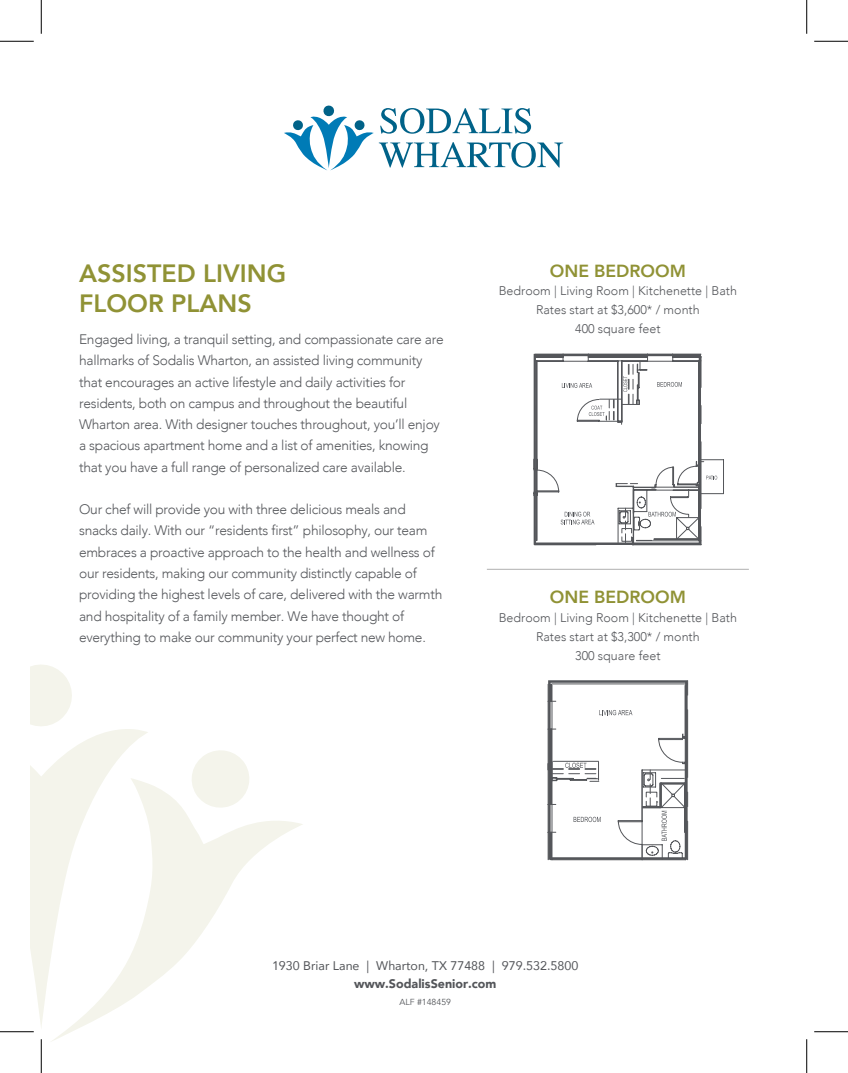
<style>
.page{position:relative;width:848px;height:1073px;background:#fff}
.page>*{position:absolute;margin:0;border:0;box-sizing:border-box;transform-origin:0 0}
.t1{font:800 25px/30px "Avenir";color:#909235}
.t2{font:800 17.5px "Avenir";color:#909235}
.t3{font:300 13.75px/21.2px "Avenir";letter-spacing:-.02em;color:#54565a}
.t4{font:300 12.5px/18.8px "Avenir";color:#54565a;text-align:center}
.t5{font:12.5px "Avenir";color:#54565a}
.t6{font:900 12.5px "Avenir";color:#54565a}
.t7{font:8.75px "Avenir";color:#54565a}
</style>
<div class="page">
<svg style="left:192px;top:750px;width:57px;height:28px"></svg>
<svg style="left:52px;top:778px;width:251px;height:263px"></svg>
<svg style="left:30px;top:665px;width:42px;height:45px;background:#f5f5ed"></svg>
<svg style="left:30px;top:710px;width:118px;height:320px"></svg>
<hr style="left:487px;top:569px;width:261px;height:1px;background:#b1b1b1">
<svg style="left:547px;top:680px;width:141px;height:180px"></svg>
<hr style="left:723px;top:460px;width:1px;height:33px;background:#54565a">
<svg style="left:533px;top:354px;width:190px;height:191px"></svg>
<svg style="left:284px;top:105px;width:279px;height:65px"></svg>
<hr style="left:0;top:41px;width:34px;height:1px;background:#000">
<hr style="left:814px;top:41px;width:34px;height:1px;background:#000">
<hr style="left:0;top:1031px;width:34px;height:1px;background:#000">
<hr style="left:814px;top:1031px;width:34px;height:1px;background:#000">
<hr style="left:41px;top:0;width:1px;height:34px;background:#000">
<hr style="left:41px;top:1039px;width:1px;height:33px;background:#000">
<hr style="left:806px;top:0;width:1px;height:34px;background:#000">
<hr style="left:806px;top:1039px;width:1px;height:33px;background:#000">
<h1 class="t1" style="left:79px;top:258px;width:208px">ASSISTED LIVING<br>FLOOR PLANS</h1>
<p class="t3" style="left:79px;top:329px;width:366px">Engaged living, a tranquil setting, and compassionate care are hallmarks of Sodalis Wharton, an assisted living community that encourages an active lifestyle and daily activities for residents, both on campus and throughout the beautiful Wharton area. With designer touches throughout, you’ll enjoy a spacious apartment home and a list of amenities, knowing that you have a full range of personalized care available.</p>
<p class="t3" style="left:79px;top:499px;width:365px">Our chef will provide you with three delicious meals and snacks daily. With our “residents first” philosophy, our team embraces a proactive approach to the health and wellness of our residents, making our community distinctly capable of providing the highest levels of care, delivered with the warmth and hospitality of a family member. We have thought of everything to make our community your perfect new home.</p>
<p class="t2" style="left:549px;top:257px;width:138px">ONE BEDROOM</p>
<p class="t4" style="left:498px;top:281px;width:240px">Bedroom | Living Room | Kitchenette | Bath<br>Rates start at $3,600* / month<br>400 square feet</p>
<p class="t2" style="left:549px;top:583px;width:138px">ONE BEDROOM</p>
<p class="t4" style="left:498px;top:608px;width:240px">Bedroom | Living Room | Kitchenette | Bath<br>Rates start at $3,300* / month<br>300 square feet</p>
<p class="t5" style="left:272px;top:955px;width:308px">1930 Briar Lane | Wharton, TX 77488 | 979.532.5800</p>
<p class="t6" style="left:354px;top:973px;width:144px">www.SodalisSenior.com</p>
<p class="t7" style="left:399px;top:996px;width:53px">ALF #148459</p>
</div>
